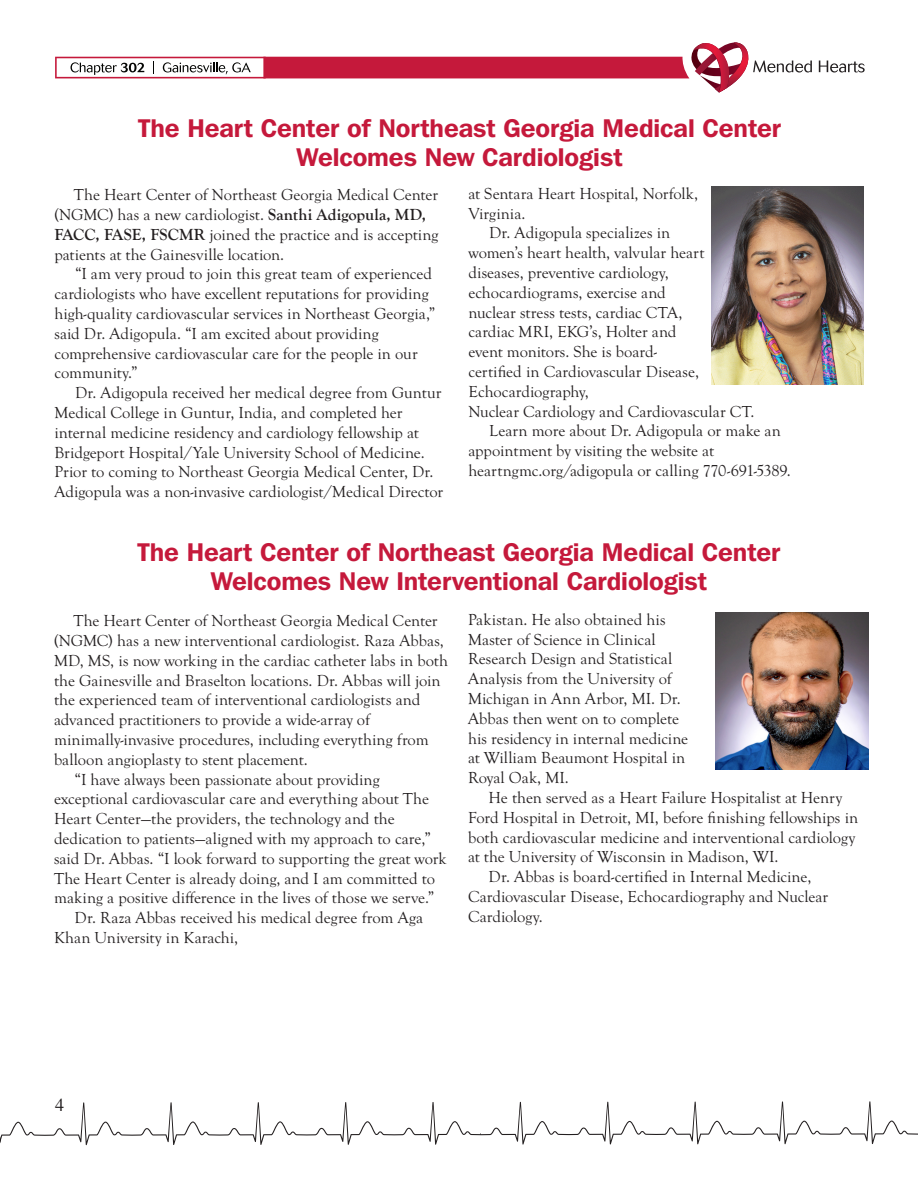
<style>
.page{position:relative;width:918px;height:1188px;background:#fff}
.page>*{position:absolute;margin:0;border:0;box-sizing:border-box;transform-origin:0 0}
.t1{font:600 25.5px "Franklin Gothic IT Cby BT";letter-spacing:-.005em;color:#c5193b}
.t2{font:18px "Times";color:#231f20}
.t3{font:16.5px/19.8px "Goudy Old Sty";color:#231f20}
.s1{font-family:"Goudy Old Sty TEE";font-weight:700}
</style>
<div class="page">
<svg style="left:819px;top:61px;width:46px;height:12px"></svg>
<svg style="left:55px;top:42px;width:757px;height:50px"></svg>
<svg style="left:0;top:1101px;width:918px;height:45px"></svg>
<img style="left:711px;top:187px;width:153px;height:197px">
<img style="left:715px;top:613px;width:153px;height:156px">
<p class="t1" style="left:138px;top:112px;width:644px">The Heart Center of Northeast Georgia Medical Center</p>
<p class="t1" style="left:297px;top:141px;width:328px">Welcomes New Cardiologist</p>
<p class="t3" style="left:54px;top:185px;width:386px;text-indent:19px">The Heart Center of Northeast Georgia Medical Center (NGMC) has a new cardiologist. <span class="s1">Santhi Adigopula, MD, FACC, FASE, FSCMR</span> joined the practice and is accepting patients at the Gainesville location.</p>
<p class="t3" style="left:54px;top:265px;width:383px;text-indent:21px">“I am very proud to join this great team of experienced cardiologists who have excellent reputations for providing high-quality cardiovascular services in Northeast Georgia,” said Dr. Adigopula. “I am excited about providing</p>
<p class="t3" style="left:54px;top:344px;width:365px">comprehensive cardiovascular care for the people in our community.”</p>
<p class="t3" style="left:54px;top:383px;width:389px;text-indent:21px">Dr. Adigopula received her medical degree from Guntur<br>Medical College in Guntur, India, and completed her</p>
<p class="t3" style="left:54px;top:423px;width:390px">internal medicine residency and cardiology fellowship at Bridgeport Hospital/Yale University School of Medicine.<br>Prior to coming to Northeast Georgia Medical Center, Dr.<br>Adigopula was a non-invasive cardiologist/Medical Director</p>
<p class="t3" style="left:468px;top:184px;width:231px">at Sentara Heart Hospital, Norfolk,<br>Virginia.</p>
<p class="t3" style="left:468px;top:224px;width:237px;text-indent:21px">Dr. Adigopula specializes in women’s heart health, valvular heart diseases, preventive cardiology,</p>
<p class="t3" style="left:468px;top:283px;width:216px">echocardiograms, exercise and nuclear stress tests, cardiac CTA, cardiac MRI, EKG’s, Holter and event monitors. She is board-</p>
<p class="t3" style="left:468px;top:362px;width:232px">certified in Cardiovascular Disease,<br>Echocardiography,</p>
<p class="t3" style="left:468px;top:402px;width:288px">Nuclear Cardiology and Cardiovascular CT.</p>
<p class="t3" style="left:489px;top:422px;width:293px">Learn more about Dr. Adigopula or make an</p>
<p class="t3" style="left:468px;top:441px;width:247px">appointment by visiting the website at</p>
<p class="t3" style="left:468px;top:461px;width:324px">heartngmc.org/adigopula or calling 770-691-5389.</p>
<p class="t1" style="left:138px;top:536px;width:644px">The Heart Center of Northeast Georgia Medical Center</p>
<p class="t1" style="left:211px;top:565px;width:498px">Welcomes New Interventional Cardiologist</p>
<p class="t3" style="left:54px;top:611px;width:396px;text-indent:19px">The Heart Center of Northeast Georgia Medical Center (NGMC) has a new interventional cardiologist. Raza Abbas, MD, MS, is now working in the cardiac catheter labs in both the Gainesville and Braselton locations. Dr. Abbas will join the experienced team of interventional cardiologists and advanced practitioners to provide a wide-array of</p>
<p class="t3" style="left:54px;top:730px;width:376px">minimally-invasive procedures, including everything from balloon angioplasty to stent placement.</p>
<p class="t3" style="left:75px;top:770px;width:307px">“I have always been passionate about providing</p>
<p class="t3" style="left:54px;top:789px;width:376px">exceptional cardiovascular care and everything about The<br>Heart Center—the providers, the technology and the</p>
<p class="t3" style="left:54px;top:829px;width:394px">dedication to patients—aligned with my approach to care,” said Dr. Abbas. “I look forward to supporting the great work The Heart Center is already doing, and I am committed to making a positive difference in the lives of those we serve.”</p>
<p class="t3" style="left:54px;top:908px;width:371px;text-indent:21px">Dr. Raza Abbas received his medical degree from Aga<br>Khan University in Karachi,</p>
<p class="t3" style="left:468px;top:610px;width:199px">Pakistan. He also obtained his</p>
<p class="t3" style="left:468px;top:630px;width:189px">Master of Science in Clinical</p>
<p class="t3" style="left:468px;top:650px;width:222px">Research Design and Statistical<br>Analysis from the University of<br>Michigan in Ann Arbor, MI. Dr.<br>Abbas then went on to complete his residency in internal medicine at William Beaumont Hospital in<br>Royal Oak, MI.</p>
<p class="t3" style="left:468px;top:788px;width:392px;text-indent:21px">He then served as a Heart Failure Hospitalist at Henry Ford Hospital in Detroit, MI, before finishing fellowships in both cardiovascular medicine and interventional cardiology at the University of Wisconsin in Madison, WI.</p>
<p class="t3" style="left:489px;top:867px;width:324px">Dr. Abbas is board-certified in Internal Medicine,</p>
<p class="t3" style="left:468px;top:887px;width:362px">Cardiovascular Disease, Echocardiography and Nuclear<br>Cardiology.</p>
<p class="t2" style="left:55px;top:1089px;width:10px">4</p>
</div>
